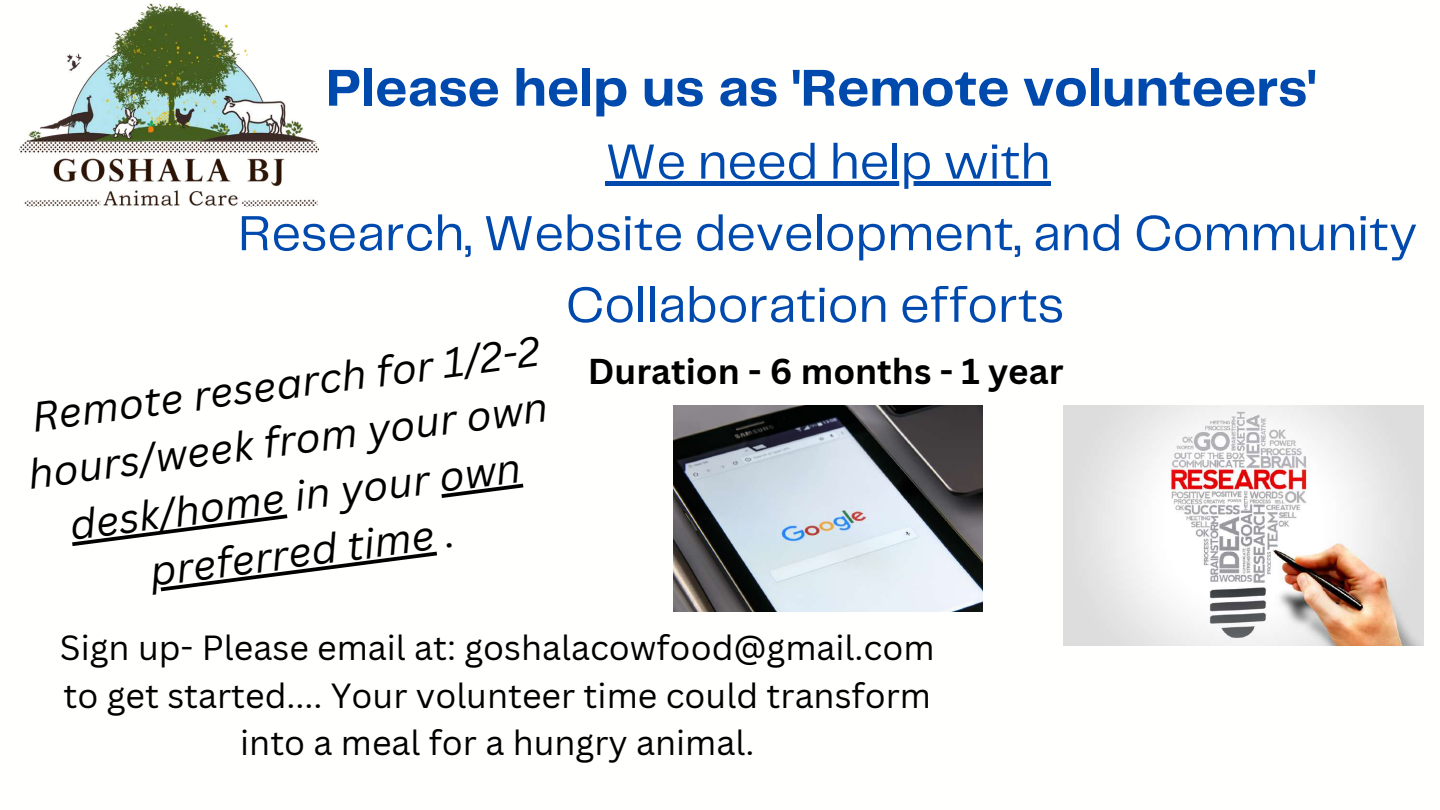
<style>
.page{position:relative;width:1440px;height:810px;background:#fff}
.page>*{position:absolute;margin:0;border:0;box-sizing:border-box;transform-origin:0 0}
.t1{font:700 53.8px "Telegraf";color:#004aad}
.t2{font:51.2px/71.6px "Telegraf";color:#004aad;text-align:center}
.t3{font:italic 40.6px/56.3px "Canva Sans";color:#000;text-align:center}
.t4{font:700 35px "Canva Sans";color:#000}
.t5{font:34px/47.2px "Canva Sans";color:#000;text-align:center}
</style>
<div class="page">
<img style="left:673px;top:406px;width:309px;height:206px">
<img style="left:1063px;top:405px;width:360px;height:240px">
<img style="left:19px;top:3px;width:300px;height:204px">
<svg style="left:72px;top:514px;width:215px;height:32px"></svg>
<svg style="left:441px;top:484px;width:82px;height:14px"></svg>
<svg style="left:152px;top:552px;width:285px;height:40px"></svg>
<div style="left:605px;top:181px;width:445px;height:5px;background:#004aad"></div>
<h1 class="t1" style="left:326px;top:65px;width:992px">Please help us as 'Remote volunteers'</h1>
<h2 class="t2" style="left:238px;top:128px;width:1181px">We need help with<br>Research, Website development, and Community<br>Collaboration efforts</h2>
<p class="t4" style="left:588px;top:347px;width:477px">Duration - 6 months - 1 year</p>
<p class="t3" style="left:18px;top:387px;width:525px;rotate:-7deg">Remote research for 1/2-2 hours/week from your own desk/home in your own preferred time .</p>
<p class="t5" style="left:60px;top:624px;width:876px">Sign up- Please email at: goshalacowfood@gmail.com to get started.... Your volunteer time could transform into a meal for a hungry animal.</p>
</div>
